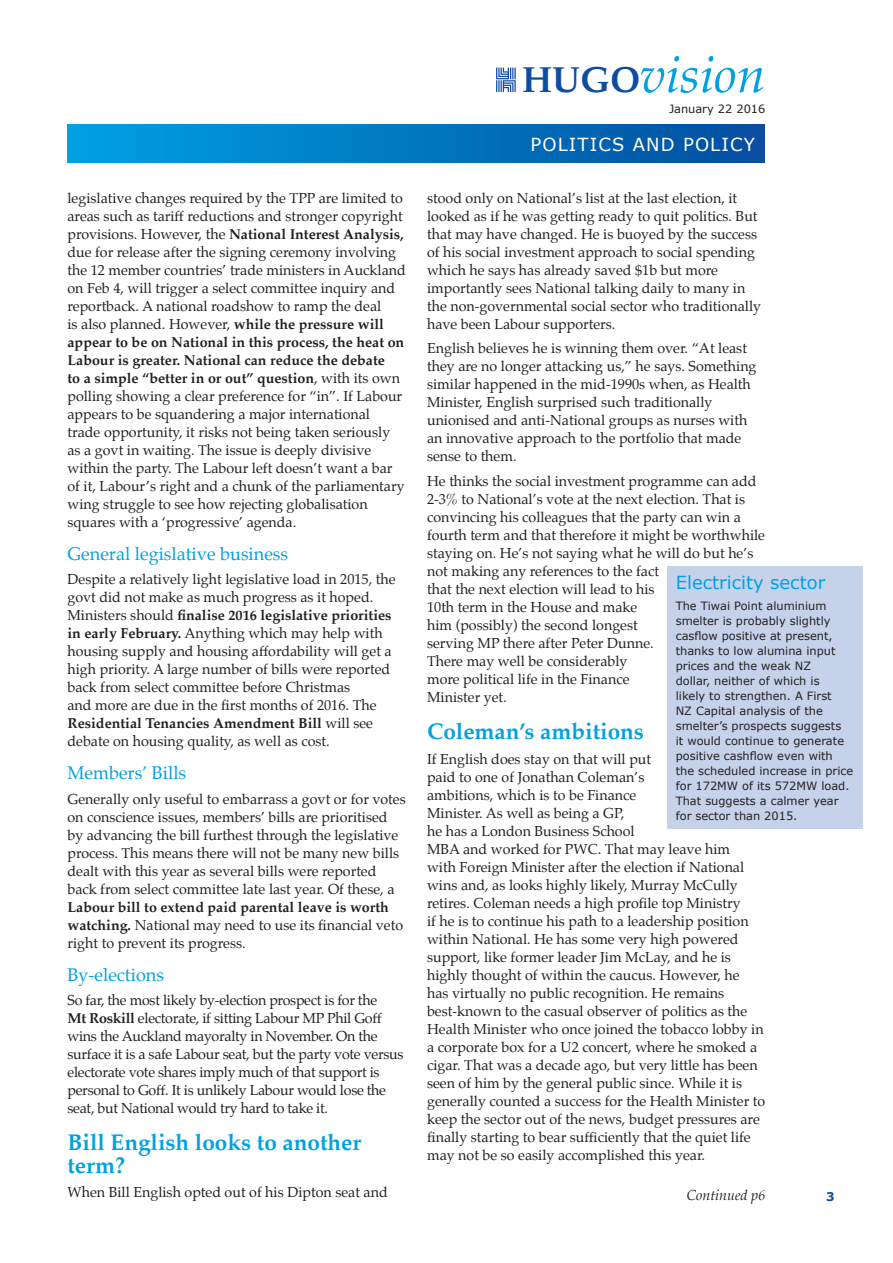
<style>
.page{position:relative;width:893px;height:1263px;background:#fff}
.page>*{position:absolute;margin:0;border:0;box-sizing:border-box;transform-origin:0 0}
.t1{font:italic 51.3px "Palatino";color:#00a1e3}
.t2{font:700 22.5px/22.5px "Palatino";color:#00a1e3}
.t3{font:18px "Palatino";color:#00a1e3}
.t4{font:18px "Verdana";letter-spacing:.06em;color:#fff}
.t5{font:18px "Verdana";color:#00a1e3}
.t6{font:14.25px/18px "Palatino";color:#231f20}
.t7{font:14.25px/18px "Palatino";letter-spacing:-.02em;color:#231f20}
.t8{font:italic 14.25px "Palatino";color:#231f20}
.t9{font:700 12px "Verdana";color:#0f4ca0}
.t10{font:11.4px/15px "Verdana";color:#231f20}
.s1{font-weight:700}
.s2{font-weight:700;font-style:normal;font-size:36px;color:#0f4ca0}
</style>
<div class="page">
<svg style="left:496px;top:68px;width:20px;height:24px"></svg>
<div style="left:67px;top:125px;width:698px;height:38px;background:linear-gradient(to right,#00a1e3,#034ea0)"></div>
<div style="left:667px;top:566px;width:196px;height:262px;background:#c6d2ea"></div>
<p class="t6" style="left:67px;top:189px;width:340px">legislative changes required by the TPP are limited to areas such as tariff reductions and stronger copyright provisions. However, the <span class="s1">National Interest Analysis, </span>due for release after the signing ceremony involving the 12 member countries’ trade ministers in Auckland on Feb 4, will trigger a select committee inquiry and reportback. A national roadshow to ramp the deal<br>is also planned. However, <span class="s1">while the pressure will appear to be on National in this process, the heat on Labour is greater. National can reduce the debate<br>to a simple “better in or out” question</span>, with its own polling showing a clear preference for “in”. If Labour appears to be squandering a major international trade opportunity, it risks not being taken seriously as a govt in waiting. The issue is deeply divisive within the party. The Labour left doesn’t want a bar of it, Labour’s right and a chunk of the parliamentary wing struggle to see how rejecting globalisation squares with a ‘progressive’ agenda.</p>
<p class="t3" style="left:67px;top:539px;width:222px">General legislative business</p>
<p class="t6" style="left:67px;top:570px;width:330px">Despite a relatively light legislative load in 2015, the govt did not make as much progress as it hoped.<br>Ministers should <span class="s1">finalise 2016 legislative priorities in early February.</span> Anything which may help with housing supply and housing affordability will get a high priority. A large number of bills were reported back from select committee before Christmas<br>and more are due in the first months of 2016. The <span class="s1">Residential Tenancies Amendment Bill</span> will see debate on housing quality, as well as cost.</p>
<p class="t3" style="left:67px;top:758px;width:120px">Members’ Bills</p>
<p class="t6" style="left:67px;top:790px;width:340px">Generally only useful to embarrass a govt or for votes on conscience issues, members’ bills are prioritised by advancing the bill furthest through the legislative process. This means there will not be many new bills dealt with this year as several bills were reported back from select committee late last year. Of these, a</p>
<p class="t6" style="left:67px;top:898px;width:337px"><span class="s1">Labour bill to extend paid parental leave is worth watching.</span> National may need to use its financial veto right to prevent its progress.</p>
<p class="t3" style="left:67px;top:959px;width:98px">By-elections</p>
<p class="t7" style="left:67px;top:991px;width:337px">So far, the most likely by-election prospect is for the<br><span class="s1">Mt Roskill</span> electorate, if sitting Labour MP Phil Goff wins the Auckland mayoralty in November. On the surface it is a safe Labour seat, but the party vote versus electorate vote shares imply much of that support is personal to Goff. It is unlikely Labour would lose the seat, but National would try hard to take it.</p>
<h2 class="t2" style="left:67px;top:1131px;width:295px">Bill English looks to another term?</h2>
<p class="t6" style="left:67px;top:1183px;width:322px">When Bill English opted out of his Dipton seat and</p>
<h1 class="t1" style="left:522px;top:31px;width:245px"><span class="s2">HUGO</span>vision</h1>
<p class="t10" style="left:669px;top:102px;width:98px">January 22 2016</p>
<p class="t4" style="left:531px;top:132px;width:226px">POLITICS AND POLICY</p>
<p class="t6" style="left:427px;top:189px;width:336px">stood only on National’s list at the last election, it looked as if he was getting ready to quit politics. But that may have changed. He is buoyed by the success of his social investment approach to social spending which he says has already saved $1b but more importantly sees National talking daily to many in the non-governmental social sector who traditionally have been Labour supporters.</p>
<p class="t6" style="left:427px;top:340px;width:331px">English believes he is winning them over. “At least they are no longer attacking us,” he says. Something similar happened in the mid-1990s when, as Health Minister, English surprised such traditionally unionised and anti-National groups as nurses with an innovative approach to the portfolio that made sense to them.</p>
<p class="t6" style="left:427px;top:472px;width:340px">He thinks the social investment programme can add 2-3% to National’s vote at the next election. That is convincing his colleagues that the party can win a fourth term and that therefore it might be worthwhile staying on. He’s not saying what he will do but he’s not making any references to the fact<br>that the next election will lead to his<br>10th term in the House and make<br>him (possibly) the second longest<br>serving MP there after Peter Dunne.<br>There may well be considerably<br>more political life in the Finance<br>Minister yet.</p>
<h2 class="t2" style="left:427px;top:720px;width:218px">Coleman’s ambitions</h2>
<p class="t6" style="left:427px;top:750px;width:340px">If English does stay on that will put<br>paid to one of Jonathan Coleman’s<br>ambitions, which is to be Finance<br>Minister. As well as being a GP,<br>he has a London Business School<br>MBA and worked for PWC. That may leave him<br>with Foreign Minister after the election if National wins and, as looks highly likely, Murray McCully retires. Coleman needs a high profile top Ministry<br>if he is to continue his path to a leadership position within National. He has some very high powered support, like former leader Jim McLay, and he is highly thought of within the caucus. However, he<br>has virtually no public recognition. He remains best-known to the casual observer of politics as the Health Minister who once joined the tobacco lobby in a corporate box for a U2 concert, where he smoked a cigar. That was a decade ago, but very little has been seen of him by the general public since. While it is generally counted a success for the Health Minister to keep the sector out of the news, budget pressures are finally starting to bear sufficiently that the quiet life may not be so easily accomplished this year.</p>
<p class="t8" style="left:687px;top:1183px;width:80px">Continued p6</p>
<p class="t5" style="left:676px;top:570px;width:151px">Electricity sector</p>
<p class="t10" style="left:676px;top:598px;width:179px">The Tiwai Point aluminium smelter is probably slightly casflow positive at present, thanks to low alumina input prices and the weak NZ<br>dollar, neither of which is<br>likely to strengthen. A First<br>NZ Capital analysis of the smelter’s prospects suggests<br>it would continue to generate positive cashflow even with the scheduled increase in price for 172MW of its 572MW load.<br>That suggests a calmer year for sector than 2015.</p>
<p class="t9" style="left:826px;top:1188px;width:10px">3</p>
</div>
